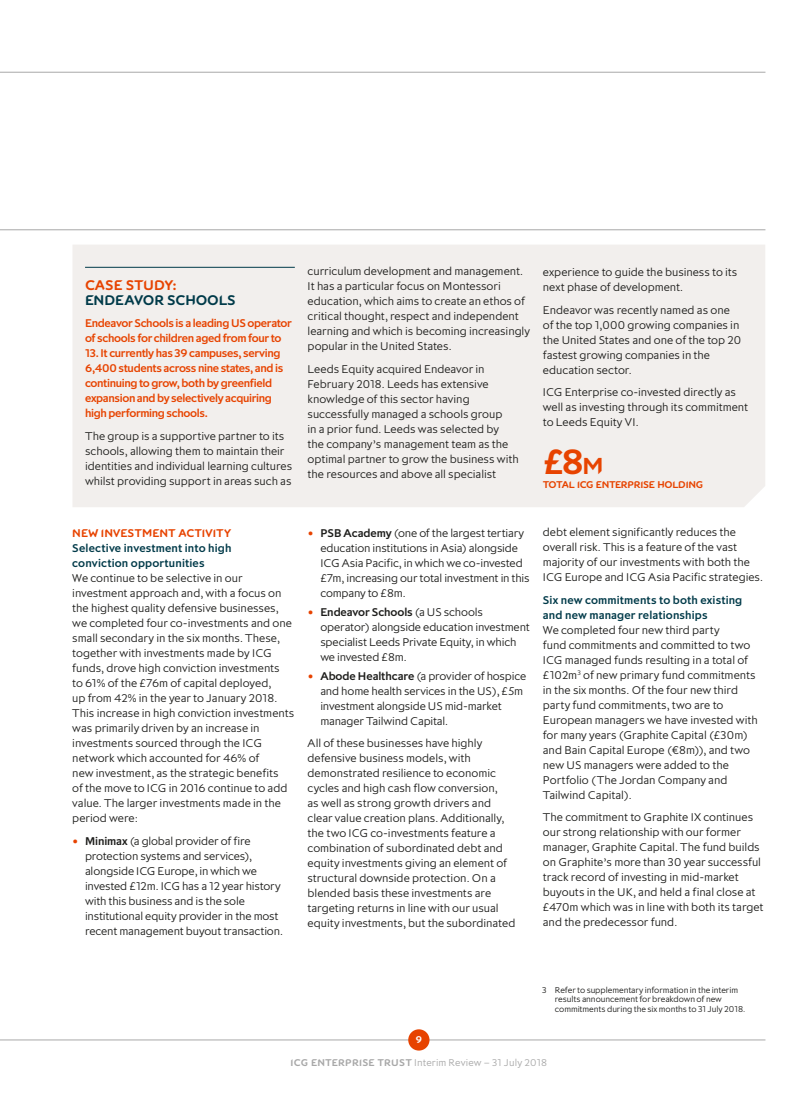
<style>
.page{position:relative;width:808px;height:1106px;background:#fff}
.page>*{position:absolute;margin:0;border:0;box-sizing:border-box;transform-origin:0 0}
.t1{font:37.5px "ICG Headline";color:#e74300}
.t2{font:15px "ICG Headline";letter-spacing:-.01em;color:#003a49}
.t3{font:15px "ICG Headline";letter-spacing:-.01em;color:#e74300}
.t4{font:300 12px/15px "Pembroke";letter-spacing:-.005em;color:#1d1d1b}
.t5{font:500 12px/15px "Pembroke";letter-spacing:-.03em;color:#e74300}
.t6{font:500 12px/15px "Pembroke";letter-spacing:.01em;color:#003a49}
.t7{font:12px "ICG Headline";letter-spacing:-.01em;color:#e74300}
.t8{font:300 10.5px "Pembroke";letter-spacing:.01em;color:#a8a8a8}
.t9{font:10.5px "ICG Headline";letter-spacing:-.02em;color:#e74300}
.t10{font:10.5px "ICG Headline";color:#fff}
.t11{font:300 9px/9.8px "Pembroke";letter-spacing:-.01em;color:#1d1d1b}
.s1{font-size:24.75px}
.s2{color:#e74300}
.s3{font-weight:500}
.s4{font-family:"ICG Headline";font-weight:400}
</style>
<div class="page">
<div style="left:73px;top:245px;width:692px;height:262px;background:#f2efed"></div>
<hr style="left:85px;top:267px;width:210px;height:1px;background:#003a49">
<hr style="left:0;top:1039px;width:765px;height:1px;background:#a8a8a8">
<div style="left:408px;top:1029px;width:21px;height:21px;background:#e74300;border-radius:50%"></div>
<hr style="left:0;top:72px;width:765px;height:1px;background:#a8a8a8">
<hr style="left:0;top:229px;width:765px;height:1px;background:#a8a8a8">
<p class="t3" style="left:85px;top:278px;width:93px">CASE STUDY:</p>
<p class="t2" style="left:85px;top:293px;width:152px">ENDEAVOR SCHOOLS</p>
<p class="t5" style="left:85px;top:315px;width:208px">Endeavor Schools is a leading US operator of schools for children aged from four to</p>
<p class="t5" style="left:85px;top:345px;width:200px">13. It currently has 39 campuses, serving 6,400 students across nine states, and is continuing to grow, both by greenfield expansion and by selectively acquiring high performing schools.</p>
<p class="t4" style="left:85px;top:428px;width:209px">The group is a supportive partner to its schools, allowing them to maintain their identities and individual learning cultures whilst providing support in areas such as</p>
<p class="t4" style="left:308px;top:263px;width:224px">curriculum development and management.<br>It has a particular focus on Montessori education, which aims to create an ethos of critical thought, respect and independent learning and which is becoming increasingly popular in the United States.</p>
<p class="t4" style="left:308px;top:361px;width:213px">Leeds Equity acquired Endeavor in February 2018. Leeds has extensive knowledge of this sector having successfully managed a schools group<br>in a prior fund. Leeds was selected by the company’s management team as the optimal partner to grow the business with the resources and above all specialist</p>
<p class="t4" style="left:543px;top:264px;width:196px">experience to guide the business to its next phase of development.</p>
<p class="t4" style="left:543px;top:302px;width:200px">Endeavor was recently named as one of the top 1,000 growing companies in the United States and one of the top 20 fastest growing companies in the education sector.</p>
<p class="t4" style="left:543px;top:384px;width:207px">ICG Enterprise co-invested directly as well as investing through its commitment to Leeds Equity VI.</p>
<h1 class="t1" style="left:543px;top:445px;width:62px">£8<span class="s1">M</span></h1>
<p class="t9" style="left:543px;top:480px;width:162px">TOTAL ICG ENTERPRISE HOLDING</p>
<p class="t7" style="left:72px;top:528px;width:160px">NEW INVESTMENT ACTIVITY</p>
<p class="t6" style="left:72px;top:540px;width:161px">Selective investment into high conviction opportunities</p>
<p class="t4" style="left:72px;top:570px;width:224px">We continue to be selective in our investment approach and, with a focus on the highest quality defensive businesses, we completed four co-investments and one small secondary in the six months. These, together with investments made by ICG funds, drove high conviction investments<br>to 61% of the £76m of capital deployed,<br>up from 42% in the year to January 2018.<br>This increase in high conviction investments was primarily driven by an increase in investments sourced through the ICG network which accounted for 46% of<br>new investment, as the strategic benefits<br>of the move to ICG in 2016 continue to add value. The larger investments made in the period were:</p>
<p class="t4" style="left:85px;top:833px;width:199px;text-indent:-13px"><span class="s2">•</span> <span class="s3">Minimax</span> (a global provider of fire protection systems and services), alongside ICG Europe, in which we invested £12m. ICG has a 12 year history with this business and is the sole institutional equity provider in the most recent management buyout transaction.</p>
<p class="t4" style="left:320px;top:525px;width:211px;text-indent:-13px"><span class="s2">•</span> <span class="s3">PSB Academy</span> (one of the largest tertiary education institutions in Asia) alongside ICG Asia Pacific, in which we co-invested £7m, increasing our total investment in this company to £8m.</p>
<p class="t4" style="left:320px;top:604px;width:211px;text-indent:-13px"><span class="s2">•</span> <span class="s3">Endeavor Schools</span> (a US schools operator) alongside education investment specialist Leeds Private Equity, in which we invested £8m.</p>
<p class="t4" style="left:320px;top:668px;width:207px;text-indent:-13px"><span class="s2">•</span> <span class="s3">Abode Healthcare</span> (a provider of hospice and home health services in the US), £5m investment alongside US mid-market manager Tailwind Capital.</p>
<p class="t4" style="left:308px;top:735px;width:209px">All of these businesses have highly defensive business models, with demonstrated resilience to economic cycles and high cash flow conversion,<br>as well as strong growth drivers and clear value creation plans. Additionally, the two ICG co-investments feature a combination of subordinated debt and equity investments giving an element of structural downside protection. On a blended basis these investments are targeting returns in line with our usual equity investments, but the subordinated</p>
<p class="t4" style="left:543px;top:524px;width:222px">debt element significantly reduces the overall risk. This is a feature of the vast majority of our investments with both the ICG Europe and ICG Asia Pacific strategies.</p>
<p class="t6" style="left:543px;top:591px;width:201px">Six new commitments to both existing and new manager relationships</p>
<p class="t4" style="left:543px;top:621px;width:216px">We completed four new third party<br>fund commitments and committed to two ICG managed funds resulting in a total of £102m<sup>3</sup> of new primary fund commitments in the six months. Of the four new third party fund commitments, two are to European managers we have invested with for many years (Graphite Capital (£30m) and Bain Capital Europe (€8m)), and two new US managers were added to the Portfolio (The Jordan Company and Tailwind Capital).</p>
<p class="t4" style="left:543px;top:809px;width:222px">The commitment to Graphite IX continues our strong relationship with our former manager, Graphite Capital. The fund builds on Graphite’s more than 30 year successful track record of investing in mid-market buyouts in the UK, and held a final close at £470m which was in line with both its target and the predecessor fund.</p>
<p class="t10" style="left:416px;top:1035px;width:8px">9</p>
<p class="t11" style="left:555px;top:984px;width:192px;text-indent:-13px">3 Refer to supplementary information in the interim results announcement for breakdown of new commitments during the six months to 31 July 2018.</p>
<p class="t8" style="left:291px;top:1056px;width:258px"><span class="s4">ICG ENTERPRISE TRUST</span> Interim Review – 31 July 2018</p>
</div>
